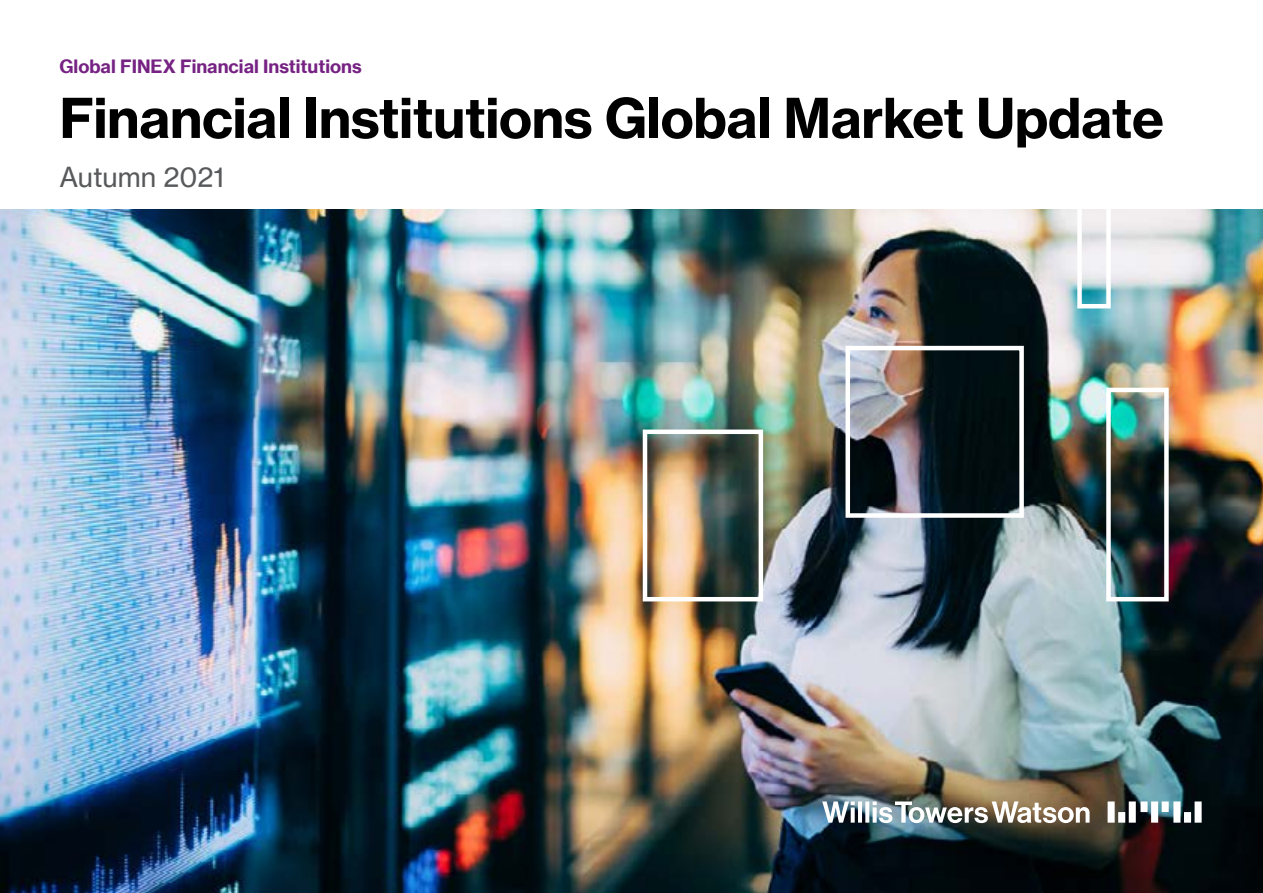
<style>
.page{position:relative;width:1263px;height:893px;background:#fff}
.page>*{position:absolute;margin:0;border:0;box-sizing:border-box;transform-origin:0 0}
.t1{font:54px "N Haas Grotesk TX Pro 75 Bd";letter-spacing:-.01em;color:#000}
.t2{font:27px "N Haas Grotesk TX Pro 55 Rg";color:#58595b}
.t3{font:18px "N Haas Grotesk TX Pro 75 Bd";color:#762283}
</style>
<div class="page">
<img style="left:0;top:209px;width:1263px;height:684px">
<img style="left:822px;top:801px;width:379px;height:22px">
<div style="left:845px;top:346px;width:179px;height:172px;border:4px solid #fff"></div>
<div style="left:1077px;top:207px;width:34px;height:101px;border:4px solid #fff"></div>
<div style="left:1106px;top:388px;width:63px;height:213px;border:4px solid #fff"></div>
<div style="left:643px;top:430px;width:120px;height:171px;border:4px solid #fff"></div>
<p class="t3" style="left:59px;top:55px;width:304px">Global FINEX Financial Institutions</p>
<p class="t1" style="left:59px;top:84px;width:1106px">Financial Institutions Global Market Update</p>
<p class="t2" style="left:59px;top:161px;width:166px">Autumn 2021</p>
</div>
